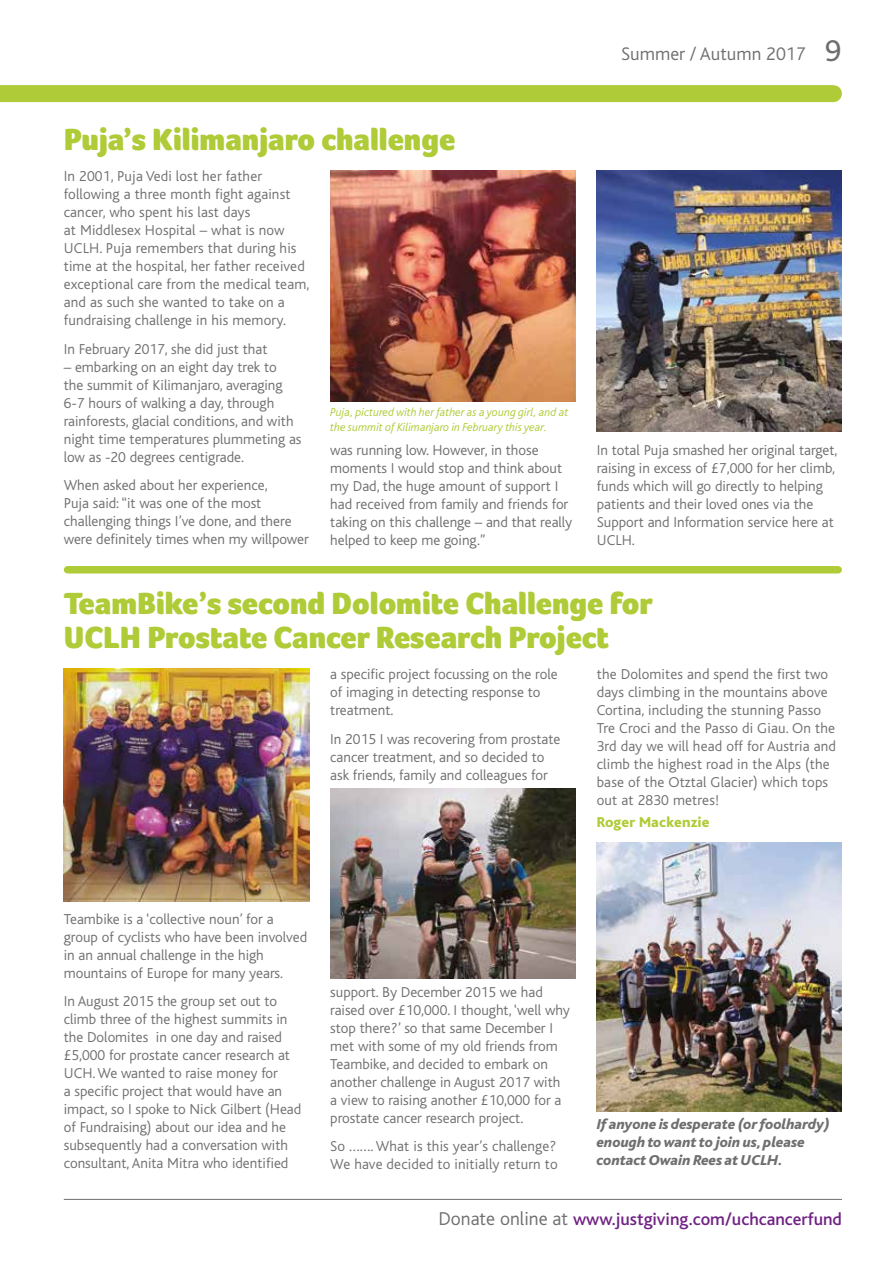
<style>
.page{position:relative;width:893px;height:1263px;background:#fff}
.page>*{position:absolute;margin:0;border:0;box-sizing:border-box;transform-origin:0 0}
.t1{font:900 31.5px/34.5px "Foco";color:#afcb37}
.t2{font:300 19.05px "Bliss";color:#706f6f}
.t3{font:500 18px "Bliss";color:#702283}
.t4{font:300 15px/18px "Bliss";color:#706f6f}
.t5{font:italic 800 15px/18px "Bliss";color:#706f6f}
.t6{font:800 15px "Bliss";letter-spacing:.01em;color:#afcb37}
.t7{font:italic 300 12px/15px "Bliss";color:#afcb37}
.s1{font-weight:400;font-size:31.5px}
.s2{font-weight:300;font-size:19.5px;color:#706f6f}
</style>
<div class="page">
<hr style="left:64px;top:1199px;width:778px;height:1px;background:#706f6f">
<div style="left:0;top:85px;width:833px;height:17px;background:#afcb37"></div>
<img style="left:597px;top:170px;width:245px;height:262px">
<img style="left:331px;top:170px;width:244px;height:231px">
<div style="left:68px;top:566px;width:770px;height:7px;background:#afcb37"></div>
<img style="left:330px;top:789px;width:245px;height:189px">
<img style="left:64px;top:668px;width:245px;height:233px">
<img style="left:597px;top:842px;width:245px;height:269px">
<p class="t2" style="left:621px;top:43px;width:222px">Summer / Autumn 2017 <span class="s1">9</span></p>
<h1 class="t1" style="left:64px;top:122px;width:393px">Puja’s Kilimanjaro challenge</h1>
<p class="t4" style="left:64px;top:167px;width:247px">In 2001, Puja Vedi lost her father following a three month fight against cancer, who spent his last days<br>at Middlesex Hospital – what is now UCLH. Puja remembers that during his time at the hospital, her father received exceptional care from the medical team, and as such she wanted to take on a fundraising challenge in his memory.</p>
<p class="t4" style="left:64px;top:340px;width:205px">In February 2017, she did just that</p>
<p class="t4" style="left:64px;top:358px;width:239px">– embarking on an eight day trek to<br>the summit of Kilimanjaro, averaging 6-7 hours of walking a day, through rainforests, glacial conditions, and with night time temperatures plummeting as low as -20 degrees centigrade.</p>
<p class="t4" style="left:64px;top:477px;width:246px">When asked about her experience,<br>Puja said: “it was one of the most challenging things I’ve done, and there were definitely times when my willpower</p>
<p class="t7" style="left:330px;top:405px;width:239px">Puja, pictured with her father as a young girl, and at the summit of Kilimanjaro in February this year.</p>
<p class="t4" style="left:330px;top:442px;width:244px">was running low. However, in those moments I would stop and think about my Dad, the huge amount of support I had received from family and friends for taking on this challenge – and that really helped to keep me going.”</p>
<p class="t4" style="left:597px;top:441px;width:242px">In total Puja smashed her original target, raising in excess of £7,000 for her climb, funds which will go directly to helping patients and their loved ones via the Support and Information service here at UCLH.</p>
<h1 class="t1" style="left:64px;top:586px;width:591px">TeamBike’s second Dolomite Challenge for<br>UCLH Prostate Cancer Research Project</h1>
<p class="t4" style="left:330px;top:665px;width:229px">a specific project focussing on the role of imaging in detecting response to treatment.</p>
<p class="t4" style="left:330px;top:730px;width:232px">In 2015 I was recovering from prostate cancer treatment, and so decided to ask friends, family and colleagues for</p>
<p class="t4" style="left:597px;top:665px;width:241px">the Dolomites and spend the first two days climbing in the mountains above Cortina, including the stunning Passo Tre Croci and the Passo di Giau. On the 3rd day we will head off for Austria and climb the highest road in the Alps (the base of the Otztal Glacier) which tops out at 2830 metres!</p>
<p class="t6" style="left:597px;top:814px;width:114px">Roger Mackenzie</p>
<p class="t4" style="left:64px;top:910px;width:245px">Teambike is a ‘collective noun’ for a group of cyclists who have been involved in an annual challenge in the high mountains of Europe for many years.</p>
<p class="t4" style="left:64px;top:993px;width:239px">In August 2015 the group set out to climb three of the highest summits in the Dolomites in one day and raised £5,000 for prostate cancer research at UCH. We wanted to raise money for<br>a specific project that would have an impact, so I spoke to Nick Gilbert (Head of Fundraising) about our idea and he subsequently had a conversation with consultant,Anita Mitra who identified</p>
<p class="t4" style="left:330px;top:983px;width:241px">support. By December 2015 we had raised over £10,000. I thought, ‘well why stop there?’ so that same December I met with some of my old friends from Teambike, and decided to embark on another challenge in August 2017 with a view to raising another £10,000 for a prostate cancer research project.</p>
<p class="t4" style="left:330px;top:1137px;width:229px">So ……. What is this year’s challenge?<br>We have decided to initially return to</p>
<p class="t5" style="left:597px;top:1116px;width:235px">If anyone is desperate (or foolhardy) enough to want to join us, please contact Owain Rees at UCLH.</p>
<p class="t3" style="left:439px;top:1210px;width:405px"><span class="s2">Donate online at</span> www.justgiving.com/uchcancerfund</p>
</div>
